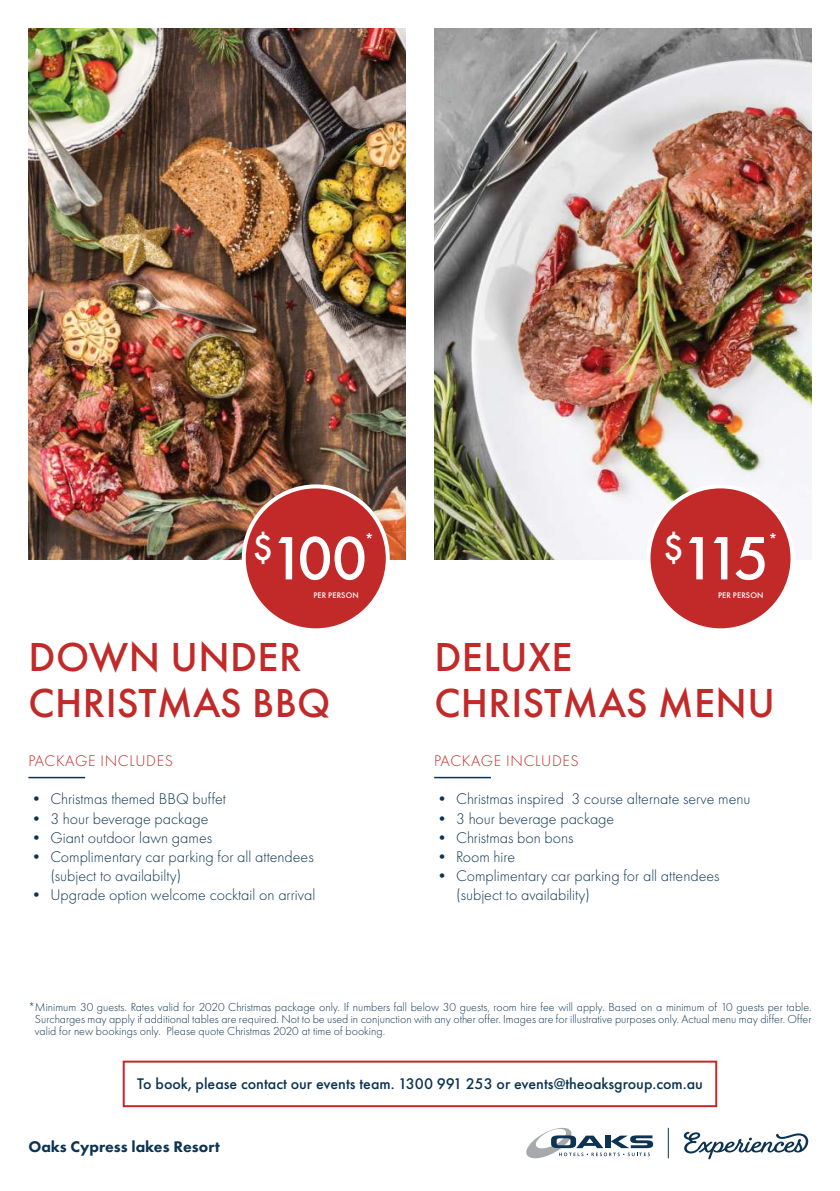
<style>
.page{position:relative;width:840px;height:1191px;background:#fff}
.page>*{position:absolute;margin:0;border:0;box-sizing:border-box;transform-origin:0 0}
.t1{font:500 63.4px "Futura PT";letter-spacing:-.13em;color:#fff}
.t2{font:500 42px/46px "Futura PT";letter-spacing:.01em;color:#c12a28}
.t3{font:500 17.8px "Futura PT";color:#fff}
.t4{font:300 16px/19.2px "Futura PT";color:#0c3452}
.t5{font:500 16px "Futura PT";color:#0c3452}
.t6{font:300 16px "Futura PT";letter-spacing:.04em;color:#c12a28}
.t7{font:800 16px "Futura PT";color:#0c3452}
.t8{font:300 12px/12px "Futura PT";color:#0c3452;text-align:justify}
.t9{font:500 8.4px "Futura PT";letter-spacing:.01em;color:#fff}
</style>
<div class="page">
<img style="left:28px;top:28px;width:377px;height:531px">
<img style="left:434px;top:28px;width:377px;height:531px">
<hr style="left:28px;top:777px;width:57px;height:1px;background:#0c3452">
<hr style="left:434px;top:777px;width:56px;height:1px;background:#0c3452">
<div style="left:123px;top:1060px;width:593px;height:47px;border:2px solid #c12a28"></div>
<svg style="left:526px;top:1127px;width:126px;height:32px"></svg>
<hr style="left:667px;top:1127px;width:1px;height:31px;background:#0c3452">
<svg style="left:683px;top:1131px;width:124px;height:28px"></svg>
<div style="left:648px;top:486px;width:144px;height:144px;background:#c12a28;border-radius:50%"></div>
<div style="left:646px;top:484px;width:148px;height:148px;border:4px solid #fff;border-radius:50%"></div>
<div style="left:244px;top:486px;width:143px;height:144px;background:#c12a28;border-radius:50%"></div>
<div style="left:242px;top:484px;width:147px;height:148px;border:4px solid #fff;border-radius:50%"></div>
<h1 class="t1" style="left:252px;top:531px;width:117px"><sup>$</sup>100</h1>
<h3 class="t3" style="left:364px;top:532px;width:11px">*</h3>
<p class="t9" style="left:313px;top:591px;width:47px">PER PERSON</p>
<h2 class="t2" style="left:29px;top:636px;width:303px">DOWN UNDER<br>CHRISTMAS BBQ</h2>
<h3 class="t6" style="left:28px;top:754px;width:146px">PACKAGE INCLUDES</h3>
<h3 class="t4" style="left:28px;top:790px;width:199px">• Christmas themed BBQ buffet</h3>
<h3 class="t4" style="left:28px;top:810px;width:181px">• 3 hour beverage package</h3>
<h3 class="t4" style="left:28px;top:829px;width:185px">• Giant outdoor lawn games</h3>
<h3 class="t4" style="left:50px;top:848px;width:265px;text-indent:-22px">• Complimentary car parking for all attendees (subject to availabilty)</h3>
<h3 class="t4" style="left:28px;top:886px;width:288px">• Upgrade option welcome cocktail on arrival</h3>
<h1 class="t1" style="left:662px;top:531px;width:108px"><sup>$</sup>115</h1>
<h3 class="t3" style="left:767px;top:532px;width:11px">*</h3>
<p class="t9" style="left:717px;top:591px;width:47px">PER PERSON</p>
<h2 class="t2" style="left:434px;top:636px;width:342px">DELUXE<br>CHRISTMAS MENU</h2>
<h3 class="t6" style="left:434px;top:754px;width:146px">PACKAGE INCLUDES</h3>
<h3 class="t4" style="left:434px;top:790px;width:317px">• Christmas inspired 3 course alternate serve menu</h3>
<h3 class="t4" style="left:434px;top:810px;width:181px">• 3 hour beverage package</h3>
<h3 class="t4" style="left:434px;top:829px;width:141px">• Christmas bon bons</h3>
<h3 class="t4" style="left:434px;top:848px;width:83px">• Room hire</h3>
<h3 class="t4" style="left:456px;top:867px;width:265px;text-indent:-22px">• Complimentary car parking for all attendees (subject to availability)</h3>
<p class="t8" style="left:35px;top:1002px;width:777px;text-indent:-7px">* Minimum 30 guests. Rates valid for 2020 Christmas package only. If numbers fall below 30 guests, room hire fee will apply. Based on a minimum of 10 guests per table.<br>Surcharges may apply if additional tables are required. Not to be used in conjunction with any other offer. Images are for illustrative purposes only. Actual menu may differ. Offer valid for new bookings only. Please quote Christmas 2020 at time of booking.</p>
<h3 class="t5" style="left:137px;top:1076px;width:567px">To book, please contact our events team. 1300 991 253 or events@theoaksgroup.com.au</h3>
<h3 class="t7" style="left:28px;top:1140px;width:193px">Oaks Cypress lakes Resort</h3>
</div>
